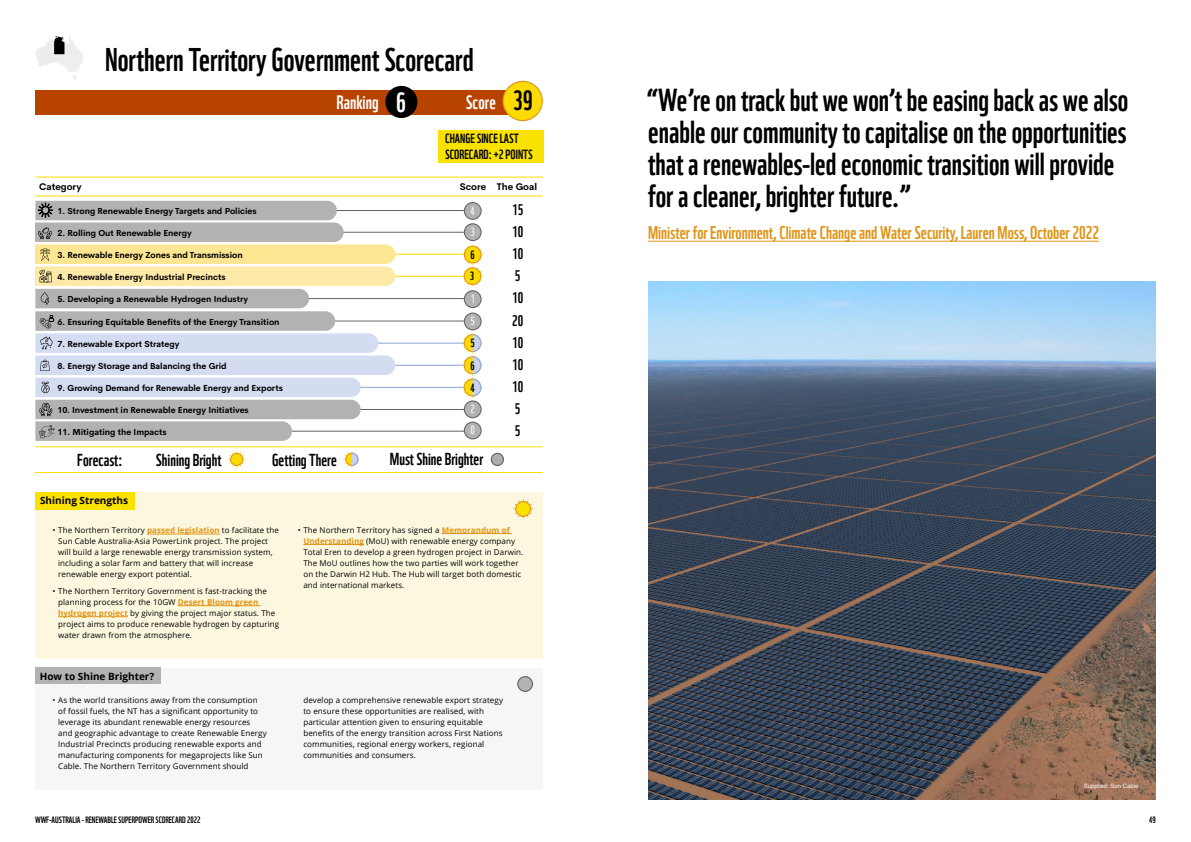
<style>
.page{position:relative;width:1191px;height:842px;background:#fff}
.page>*{position:absolute;margin:0;border:0;box-sizing:border-box;transform-origin:0 0}
.t1{font:32px "WWF";color:#000}
.t2{font:31px/32px "WWF";color:#000}
.t3{font:27px "WWF";color:#000}
.t4{font:27px "WWF";color:#fff}
.t5{font:19px "WWF";color:#fff}
.t6{font:18px "WWF";color:#e09417}
.t7{font:16.9px "WWF";color:#000}
.t8{font:15px/21.7px "WWF";color:#000}
.t9{font:13px/15.6px "WWF";color:#000}
.t10{font:11.6px/22.3px "WWF";color:#fff}
.t11{font:11.6px/22.2px "WWF";color:#000}
.t12{font:700 10px "Open Sans";color:#000}
.t13{font:700 9.5px "Cerebri Sans";color:#000}
.t14{font:9px "WWF";color:#000}
.t15{font:700 8.6px "Cerebri Sans";color:#000}
.t16{font:8px/11px "Open Sans";letter-spacing:.01em;color:#000}
.t17{font:6px "Arial";color:#fff}
.s1{font-weight:700;color:#e09417}
</style>
<div class="page">
<svg style="left:36px;top:36px;width:47px;height:43px"></svg>
<div style="left:35px;top:90px;width:495px;height:25px;background:#b84300"></div>
<div style="left:385px;top:86px;width:32px;height:32px;background:#000;border-radius:50%"></div>
<div style="left:503px;top:81px;width:39px;height:40px;background:#fdda00;border-radius:50%"></div>
<div style="left:502px;top:81px;width:41px;height:40px;border:1px solid #e09417;border-radius:50%"></div>
<hr style="left:648px;top:241px;width:451px;height:1px;background:#e09417">
<hr style="left:193px;top:321px;width:271px;height:1px;background:#646363">
<hr style="left:196px;top:276px;width:268px;height:1px;background:#fdda00">
<hr style="left:197px;top:409px;width:276px;height:1px;background:#646363">
<hr style="left:197px;top:431px;width:276px;height:1px;background:#646363">
<hr style="left:196px;top:232px;width:277px;height:1px;background:#646363">
<div style="left:35px;top:667px;width:508px;height:122px;background:#f6f6f6"></div>
<hr style="left:36px;top:196px;width:507px;height:1px;background:#fdda00">
<hr style="left:36px;top:177px;width:507px;height:1px;background:#fdda00">
<hr style="left:196px;top:343px;width:271px;height:1px;background:#8faad9">
<hr style="left:210px;top:365px;width:265px;height:1px;background:#8faad9">
<hr style="left:265px;top:298px;width:201px;height:1px;background:#646363">
<hr style="left:207px;top:254px;width:259px;height:1px;background:#fdda00">
<hr style="left:192px;top:210px;width:277px;height:1px;background:#646363">
<hr style="left:197px;top:387px;width:275px;height:1px;background:#8faad9">
<svg style="left:462px;top:244px;width:21px;height:43px"></svg>
<div style="left:464px;top:246px;width:17px;height:17px;background:#fdda00;border-radius:50%"></div>
<div style="left:464px;top:246px;width:17px;height:17px;border:1px solid #e09417;border-radius:50%"></div>
<div style="left:464px;top:422px;width:17px;height:17px;background:#b3b2b2;border-radius:50%"></div>
<div style="left:464px;top:422px;width:17px;height:17px;border:1px solid #646363;border-radius:50%"></div>
<div style="left:464px;top:401px;width:17px;height:17px;background:#b3b2b2;border-radius:50%"></div>
<div style="left:464px;top:400px;width:17px;height:18px;border:1px solid #646363;border-radius:50%"></div>
<div style="left:464px;top:291px;width:17px;height:17px;background:#b3b2b2;border-radius:50%"></div>
<div style="left:464px;top:290px;width:17px;height:18px;border:1px solid #646363;border-radius:50%"></div>
<div style="left:464px;top:313px;width:17px;height:17px;background:#b3b2b2;border-radius:50%"></div>
<div style="left:464px;top:313px;width:17px;height:17px;border:1px solid #646363;border-radius:50%"></div>
<div style="left:464px;top:203px;width:17px;height:16px;background:#b3b2b2;border-radius:50%"></div>
<div style="left:464px;top:202px;width:17px;height:18px;border:1px solid #646363;border-radius:50%"></div>
<div style="left:464px;top:224px;width:17px;height:17px;background:#b3b2b2;border-radius:50%"></div>
<div style="left:464px;top:223px;width:17px;height:18px;border:1px solid #646363;border-radius:50%"></div>
<div style="left:35px;top:492px;width:508px;height:166px;background:#fcf8df"></div>
<hr style="left:147px;top:534px;width:73px;height:1px;background:#e09417">
<hr style="left:178px;top:605px;width:82px;height:1px;background:#e09417">
<hr style="left:58px;top:616px;width:70px;height:1px;background:#e09417">
<div style="left:35px;top:492px;width:99px;height:17px;background:#fae200"></div>
<div style="left:35px;top:667px;width:125px;height:17px;background:#b3b2b2"></div>
<svg style="left:513px;top:499px;width:20px;height:19px"></svg>
<div style="left:516px;top:501px;width:14px;height:15px;background:#fae200;border-radius:50%"></div>
<div style="left:515px;top:501px;width:16px;height:16px;border:1px solid #e09417;border-radius:50%"></div>
<div style="left:518px;top:677px;width:14px;height:14px;background:#b3b2b2;border-radius:50%"></div>
<div style="left:517px;top:676px;width:16px;height:16px;border:1px solid #646363;border-radius:50%"></div>
<div style="left:438px;top:130px;width:105px;height:33px;background:#fae200"></div>
<svg style="left:462px;top:333px;width:20px;height:65px"></svg>
<hr style="left:442px;top:533px;width:70px;height:1px;background:#e09417">
<hr style="left:303px;top:544px;width:61px;height:1px;background:#e09417">
<svg style="left:35px;top:201px;width:360px;height:240px"></svg>
<hr style="left:35px;top:472px;width:508px;height:1px;background:#fae200">
<hr style="left:35px;top:446px;width:507px;height:1px;background:#fae200">
<div style="left:491px;top:453px;width:12px;height:12px;background:#aeaeae;border-radius:50%"></div>
<div style="left:491px;top:453px;width:13px;height:13px;border:1px solid #646363;border-radius:50%"></div>
<svg style="left:228px;top:450px;width:18px;height:18px"></svg>
<div style="left:231px;top:453px;width:12px;height:12px;background:#ffda00;border-radius:50%"></div>
<div style="left:230px;top:453px;width:13px;height:13px;border:1px solid #e09417;border-radius:50%"></div>
<svg style="left:343px;top:450px;width:16px;height:18px"></svg>
<img style="left:648px;top:282px;width:508px;height:517px">
<h1 class="t1" style="left:105px;top:35px;width:370px">Northern Territory Government Scorecard</h1>
<h3 class="t5" style="left:336px;top:87px;width:44px">Ranking</h3>
<h3 class="t5" style="left:466px;top:87px;width:31px">Score</h3>
<h2 class="t2" style="left:648px;top:81px;width:482px">“We’re on track but we won’t be easing back as we also enable our community to capitalise on the opportunities that a renewables-led economic transition will provide for a cleaner, brighter future.”</h2>
<h3 class="t6" style="left:648px;top:219px;width:452px">Minister for Environment, Climate Change and Water Security, Lauren Moss, October 2022</h3>
<h3 class="t4" style="left:396px;top:81px;width:11px">6</h3>
<h3 class="t3" style="left:513px;top:80px;width:21px">39</h3>
<h3 class="t9" style="left:445px;top:130px;width:89px">CHANGE SINCE LAST<br>SCORECARD: +2 POINTS</h3>
<p class="t13" style="left:39px;top:179px;width:44px">Category</p>
<p class="t13" style="left:460px;top:179px;width:79px">Score The Goal</p>
<h3 class="t8" style="left:512px;top:197px;width:13px">15<br>10</h3>
<h3 class="t10" style="left:470px;top:199px;width:6px;line-height:21.3px">4<br>3</h3>
<p class="t15" style="left:57px;top:204px;width:201px">1. Strong Renewable Energy Targets and Policies</p>
<p class="t15" style="left:57px;top:226px;width:136px">2. Rolling Out Renewable Energy</p>
<p class="t15" style="left:57px;top:248px;width:187px">3. Renewable Energy Zones and Transmission</p>
<h3 class="t11" style="left:470px;top:243px;width:6px">6</h3>
<h3 class="t8" style="left:512px;top:241px;width:13px">10</h3>
<p class="t15" style="left:57px;top:270px;width:170px">4. Renewable Energy Industrial Precincts</p>
<h3 class="t11" style="left:470px;top:264px;width:6px">3</h3>
<h3 class="t8" style="left:515px;top:263px;width:7px">5</h3>
<p class="t15" style="left:57px;top:292px;width:192px">5. Developing a Renewable Hydrogen Industry</p>
<p class="t15" style="left:57px;top:315px;width:224px">6. Ensuring Equitable Benefits of the Energy Transition</p>
<h3 class="t10" style="left:470px;top:287px;width:6px">1<br>5</h3>
<h3 class="t8" style="left:512px;top:285px;width:13px">10</h3>
<h3 class="t8" style="left:512px;top:308px;width:13px">20</h3>
<p class="t15" style="left:57px;top:337px;width:123px">7. Renewable Export Strategy</p>
<p class="t15" style="left:57px;top:359px;width:171px">8. Energy Storage and Balancing the Grid</p>
<p class="t15" style="left:57px;top:381px;width:227px">9. Growing Demand for Renewable Energy and Exports</p>
<p class="t15" style="left:57px;top:403px;width:193px">10. Investment in Renewable Energy Initiatives</p>
<p class="t15" style="left:57px;top:425px;width:111px">11. Mitigating the Impacts</p>
<h3 class="t11" style="left:470px;top:331px;width:6px">5<br>6</h3>
<h3 class="t11" style="left:470px;top:375px;width:6px">4</h3>
<h3 class="t10" style="left:470px;top:397px;width:6px">2</h3>
<h3 class="t10" style="left:470px;top:418px;width:6px">0</h3>
<h3 class="t8" style="left:512px;top:330px;width:13px">10</h3>
<h3 class="t8" style="left:512px;top:352px;width:13px">10</h3>
<h3 class="t8" style="left:515px;top:396px;width:7px">5</h3>
<h3 class="t8" style="left:512px;top:374px;width:13px">10</h3>
<h3 class="t8" style="left:515px;top:418px;width:7px">5</h3>
<h3 class="t7" style="left:77px;top:446px;width:47px">Forecast:</h3>
<h3 class="t7" style="left:156px;top:447px;width:67px">Shining Bright</h3>
<h3 class="t7" style="left:272px;top:446px;width:67px">Getting There</h3>
<h3 class="t7" style="left:390px;top:446px;width:95px">Must Shine Brighter</h3>
<p class="t12" style="left:40px;top:494px;width:89px">Shining Strengths</p>
<p class="t16" style="left:58px;top:525px;width:222px;text-indent:-6px">• The Northern Territory <span class="s1">passed legislation</span> to facilitate the Sun Cable Australia-Asia PowerLink project. The project will build a large renewable energy transmission system, including a solar farm and battery that will increase renewable energy export potential.</p>
<p class="t16" style="left:58px;top:585px;width:222px;text-indent:-6px">• The Northern Territory Government is fast-tracking the planning process for the 10GW <span class="s1">Desert Bloom green hydrogen project</span> by giving the project major status. The project aims to produce renewable hydrogen by capturing water drawn from the atmosphere.</p>
<p class="t12" style="left:40px;top:669px;width:116px">How to Shine Brighter?</p>
<p class="t16" style="left:58px;top:695px;width:210px;text-indent:-6px">• As the world transitions away from the consumption of fossil fuels, the NT has a significant opportunity to leverage its abundant renewable energy resources and geographic advantage to create Renewable Energy Industrial Precincts producing renewable exports and manufacturing components for megaprojects like Sun Cable. The Northern Territory Government should</p>
<p class="t16" style="left:303px;top:524px;width:221px;text-indent:-6px">• The Northern Territory has signed a <span class="s1">Memorandum of Understanding</span> (MoU) with renewable energy company Total Eren to develop a green hydrogen project in Darwin.<br>The MoU outlines how the two parties will work together on the Darwin H2 Hub. The Hub will target both domestic and international markets.</p>
<p class="t16" style="left:303px;top:695px;width:201px">develop a comprehensive renewable export strategy to ensure these opportunities are realised, with particular attention given to ensuring equitable benefits of the energy transition across First Nations communities, regional energy workers, regional communities and consumers.</p>
<p class="t17" style="left:1083px;top:781px;width:56px">Supplied: Sun Cable</p>
<p class="t14" style="left:35px;top:813px;width:167px">WWF-AUSTRALIA - RENEWABLE SUPERPOWER SCORECARD 2022</p>
<p class="t14" style="left:1149px;top:813px;width:8px">49</p>
</div>
